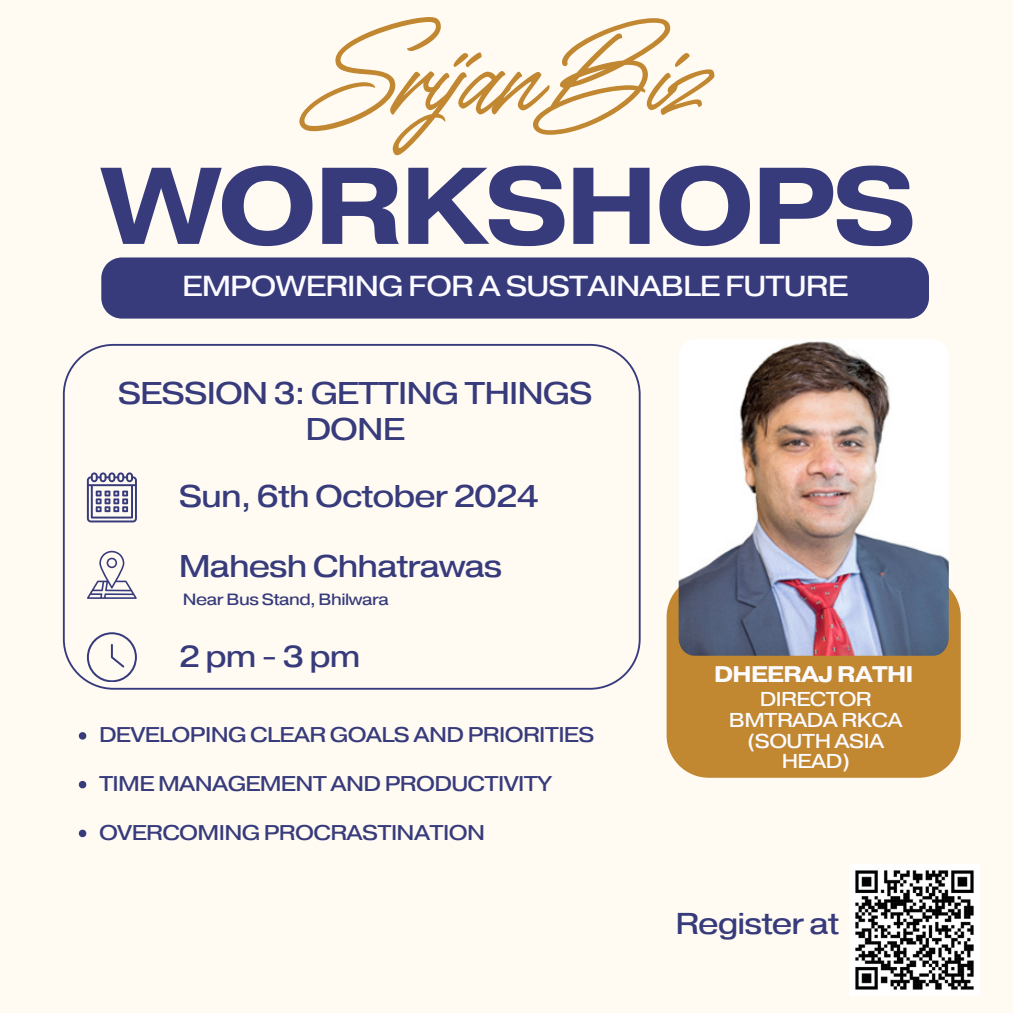
<style>
.page{position:relative;width:1013px;height:1013px;background:#fff}
.page>*{position:absolute;margin:0;border:0;box-sizing:border-box;transform-origin:0 0}
.t1{font:700 108.75px "Pragmatica Ext";letter-spacing:-.03em;color:#373b7b}
.t2{font:95px "TY Script";letter-spacing:-.03em;color:#c18731}
.t3{font:31.25px/35.6px "Pragmatica Ext";letter-spacing:-.03em;color:#373b7b;text-align:center}
.t4{font:30.38px "Pragmatica Ext";letter-spacing:.07em;color:#373b7b}
.t5{font:30px "Pragmatica Ext";letter-spacing:-.03em;color:#373b7b}
.t6{font:28.75px "Pragmatica Ext";letter-spacing:-.03em;color:#fcfbff}
.t7{font:700 22.5px "Pragmatica Ext";letter-spacing:-.03em;color:#fcfbff}
.t8{font:21.25px "Pragmatica Ext";letter-spacing:-.03em;color:#373b7b}
.t9{font:20px/20.6px "Pragmatica Ext";letter-spacing:-.03em;color:#fcfbff;text-align:center}
.t10{font:16.25px "Pragmatica Ext";letter-spacing:-.03em;color:#373b7b}
</style>
<div class="page">
<div style="left:0;top:0;width:1012px;height:1012px;background:#fffbf3"></div>
<div style="left:666px;top:575px;width:294px;height:202px;background:#c18731"></div>
<div style="left:101px;top:257px;width:828px;height:61px;background:#373b7b"></div>
<svg style="left:63px;top:344px;width:577px;height:345px"></svg>
<svg style="left:87px;top:472px;width:50px;height:50px"></svg>
<svg style="left:87px;top:632px;width:50px;height:50px"></svg>
<svg style="left:87px;top:551px;width:50px;height:47px"></svg>
<img style="left:678px;top:340px;width:270px;height:315px">
<svg style="left:79px;top:732px;width:7px;height:7px"></svg>
<svg style="left:79px;top:781px;width:7px;height:7px"></svg>
<svg style="left:79px;top:829px;width:7px;height:8px"></svg>
<img style="left:849px;top:864px;width:130px;height:131px">
<h3 class="t2" style="left:313px;top:20px;width:394px">Srijan Biz</h3>
<h2 class="t1" style="left:101px;top:135px;width:816px">WORKSHOPS</h2>
<h3 class="t6" style="left:182px;top:267px;width:667px">EMPOWERING FOR A SUSTAINABLE FUTURE</h3>
<h4 class="t3" style="left:118px;top:377px;width:476px">SESSION 3: GETTING THINGS<br>DONE</h4>
<p class="t3" style="left:179px;top:479px;width:361px">Sun, 6th October 2024</p>
<h4 class="t3" style="left:179px;top:549px;width:325px">Mahesh Chhatrawas</h4>
<h4 class="t10" style="left:183px;top:588px;width:207px">Near Bus Stand, Bhilwara</h4>
<p class="t4" style="left:179px;top:637px;width:183px">2pm-3pm</p>
<p class="t8" style="left:99px;top:721px;width:497px">DEVELOPING CLEAR GOALS AND PRIORITIES</p>
<p class="t8" style="left:99px;top:769px;width:454px">TIME MANAGEMENT AND PRODUCTIVITY</p>
<p class="t8" style="left:99px;top:818px;width:387px">OVERCOMING PROCRASTINATION</p>
<p class="t7" style="left:714px;top:659px;width:201px">DHEERAJ RATHI</p>
<p class="t9" style="left:729px;top:689px;width:175px">DIRECTOR<br>BMTRADA RKCA (SOUTH ASIA<br>HEAD)</p>
<h5 class="t5" style="left:675px;top:904px;width:165px">Register at</h5>
</div>
